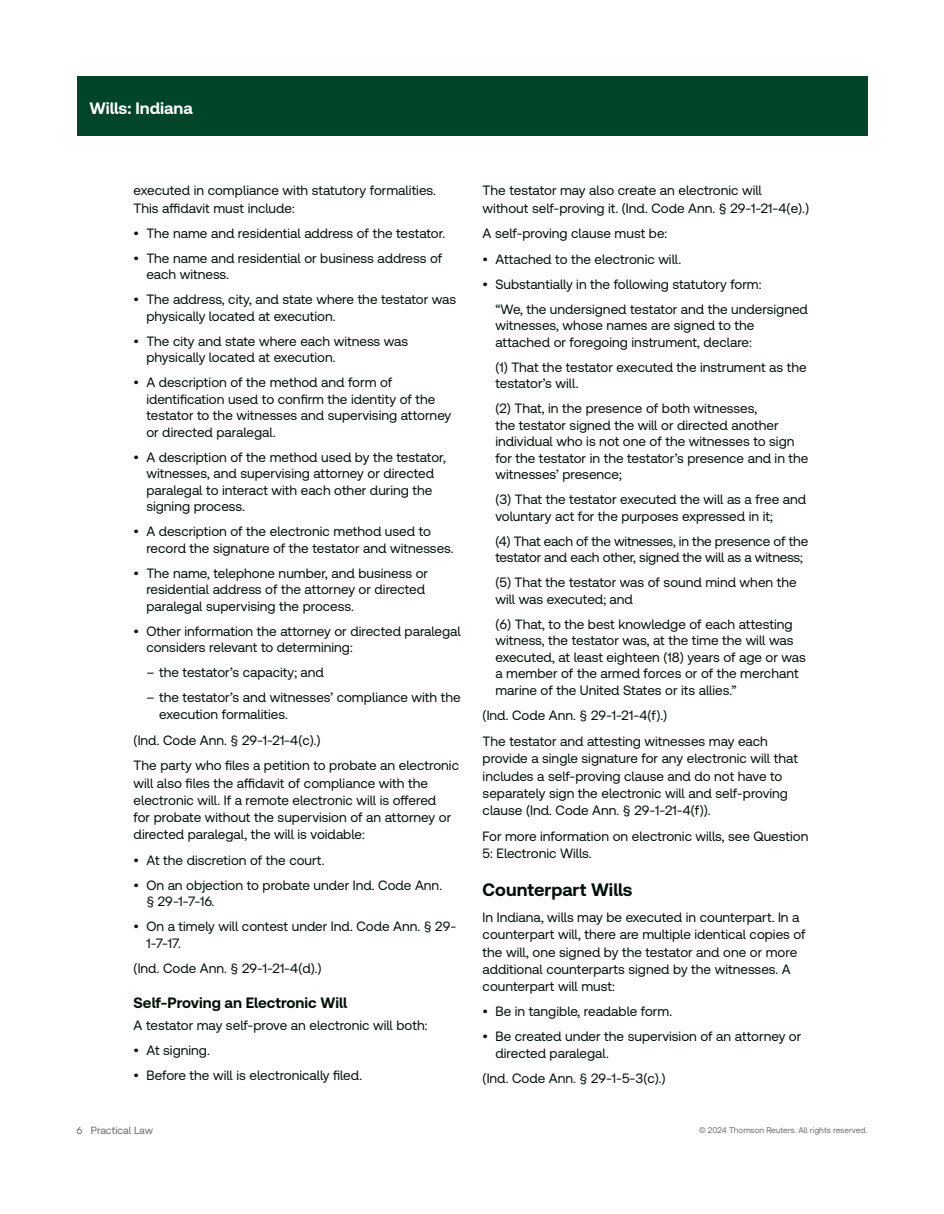
<style>
.page{position:relative;width:944px;height:1214px;background:#fff}
.page>*{position:absolute;margin:0;border:0;box-sizing:border-box;transform-origin:0 0}
.t1{font:700 18px "Clario";color:#020f06}
.t2{font:700 16.5px "Clario";color:#fff}
.t3{font:700 15px "Clario";color:#020f06}
.t4{font:13.5px/16.5px "Clario";color:#020f06}
.t5{font:10.5px "Clario";color:#676d66}
.t6{font:8.25px "Clario";color:#676d66}
</style>
<div class="page">
<div style="left:77px;top:77px;width:790px;height:59px;background:#004529"></div>
<p class="t2" style="left:89px;top:98px;width:105px">Wills: Indiana</p>
<p class="t4" style="left:134px;top:182px;width:304px;line-height:17.2px">executed in compliance with statutory formalities.<br>This affidavit must include:</p>
<p class="t4" style="left:134px;top:224px;width:313px">• The name and residential address of the testator.</p>
<p class="t4" style="left:146px;top:249px;width:297px;text-indent:-13px">• The name and residential or business address of each witness.</p>
<p class="t4" style="left:146px;top:291px;width:311px;text-indent:-13px">• The address, city, and state where the testator was physically located at execution.</p>
<p class="t4" style="left:146px;top:332px;width:263px;text-indent:-13px">• The city and state where each witness was physically located at execution.</p>
<p class="t4" style="left:146px;top:374px;width:306px;text-indent:-13px">• A description of the method and form of identification used to confirm the identity of the testator to the witnesses and supervising attorney or directed paralegal.</p>
<p class="t4" style="left:146px;top:448px;width:301px;text-indent:-13px">• A description of the method used by the testator, witnesses, and supervising attorney or directed paralegal to interact with each other during the signing process.</p>
<p class="t4" style="left:146px;top:523px;width:309px;text-indent:-13px">• A description of the electronic method used to record the signature of the testator and witnesses.</p>
<p class="t4" style="left:146px;top:564px;width:283px;text-indent:-13px">• The name, telephone number, and business or residential address of the attorney or directed paralegal supervising the process.</p>
<p class="t4" style="left:146px;top:622px;width:316px;text-indent:-13px">• Other information the attorney or directed paralegal considers relevant to determining:</p>
<p class="t4" style="left:146px;top:664px;width:179px">– the testator’s capacity; and</p>
<p class="t4" style="left:159px;top:689px;width:303px;text-indent:-13px">– the testator’s and witnesses’ compliance with the execution formalities.</p>
<p class="t4" style="left:134px;top:726px;width:327px;line-height:25.8px">(Ind. Code Ann. § 29-1-21-4(c).)<br>The party who files a petition to probate an electronic</p>
<p class="t4" style="left:134px;top:774px;width:319px;line-height:17.2px">will also files the affidavit of compliance with the electronic will. If a remote electronic will is offered for probate without the supervision of an attorney or directed paralegal, the will is voidable:</p>
<p class="t4" style="left:134px;top:851px;width:192px">• At the discretion of the court.</p>
<p class="t4" style="left:146px;top:876px;width:297px;text-indent:-13px">• On an objection to probate under Ind. Code Ann. § 29-1-7-16.</p>
<p class="t4" style="left:146px;top:917px;width:311px;text-indent:-13px">• On a timely will contest under Ind. Code Ann. § 29-<br>1-7-17.</p>
<p class="t4" style="left:134px;top:959px;width:189px">(Ind. Code Ann. § 29-1-21-4(d).)</p>
<p class="t3" style="left:134px;top:993px;width:215px">Self-Proving an Electronic Will</p>
<p class="t4" style="left:134px;top:1016px;width:295px">A testator may self-prove an electronic will both:</p>
<p class="t4" style="left:134px;top:1041px;width:78px">• At signing.</p>
<p class="t4" style="left:134px;top:1066px;width:230px">• Before the will is electronically filed.</p>
<p class="t4" style="left:482px;top:182px;width:328px;line-height:17.2px">The testator may also create an electronic will without self-proving it. (Ind. Code Ann. § 29-1-21-4(e).)</p>
<p class="t4" style="left:482px;top:225px;width:186px">A self-proving clause must be:</p>
<p class="t4" style="left:482px;top:250px;width:200px">• Attached to the electronic will.</p>
<p class="t4" style="left:495px;top:271px;width:314px;line-height:25px;text-indent:-13px">• Substantially in the following statutory form:<br>“We, the undersigned testator and the undersigned</p>
<p class="t4" style="left:495px;top:316px;width:260px">witnesses, whose names are signed to the attached or foregoing instrument, declare:</p>
<p class="t4" style="left:495px;top:358px;width:313px">(1) That the testator executed the instrument as the testator’s will.</p>
<p class="t4" style="left:495px;top:399px;width:314px">(2) That, in the presence of both witnesses,<br>the testator signed the will or directed another individual who is not one of the witnesses to sign for the testator in the testator’s presence and in the witnesses’ presence;</p>
<p class="t4" style="left:495px;top:490px;width:312px">(3) That the testator executed the will as a free and voluntary act for the purposes expressed in it;</p>
<p class="t4" style="left:495px;top:532px;width:314px">(4) That each of the witnesses, in the presence of the testator and each other, signed the will as a witness;</p>
<p class="t4" style="left:495px;top:573px;width:303px">(5) That the testator was of sound mind when the will was executed; and</p>
<p class="t4" style="left:495px;top:615px;width:312px">(6) That, to the best knowledge of each attesting witness, the testator was, at the time the will was executed, at least eighteen (18) years of age or was a member of the armed forces or of the merchant marine of the United States or its allies.”</p>
<p class="t4" style="left:482px;top:702px;width:287px;line-height:25.8px">(Ind. Code Ann. § 29-1-21-4(f).)<br>The testator and attesting witnesses may each</p>
<p class="t4" style="left:482px;top:749px;width:317px;line-height:17.2px">provide a single signature for any electronic will that includes a self-proving clause and do not have to separately sign the electronic will and self-proving clause (Ind. Code Ann. § 29-1-21-4(f)).</p>
<p class="t4" style="left:482px;top:827px;width:327px;line-height:17.2px">For more information on electronic wills, see Question<br>5: Electronic Wills.</p>
<h1 class="t1" style="left:482px;top:878px;width:151px">Counterpart Wills</h1>
<p class="t4" style="left:482px;top:908px;width:325px;line-height:17.2px">In Indiana, wills may be executed in counterpart. In a counterpart will, there are multiple identical copies of the will, one signed by the testator and one or more additional counterparts signed by the witnesses. A counterpart will must:</p>
<p class="t4" style="left:482px;top:1002px;width:191px">• Be in tangible, readable form.</p>
<p class="t4" style="left:495px;top:1027px;width:307px;text-indent:-13px">• Be created under the supervision of an attorney or directed paralegal.</p>
<p class="t4" style="left:482px;top:1070px;width:184px">(Ind. Code Ann. § 29-1-5-3(c).)</p>
<p class="t5" style="left:77px;top:1124px;width:78px">6 Practical Law</p>
<p class="t6" style="left:699px;top:1124px;width:170px">© 2024 Thomson Reuters. All rights reserved.</p>
</div>
